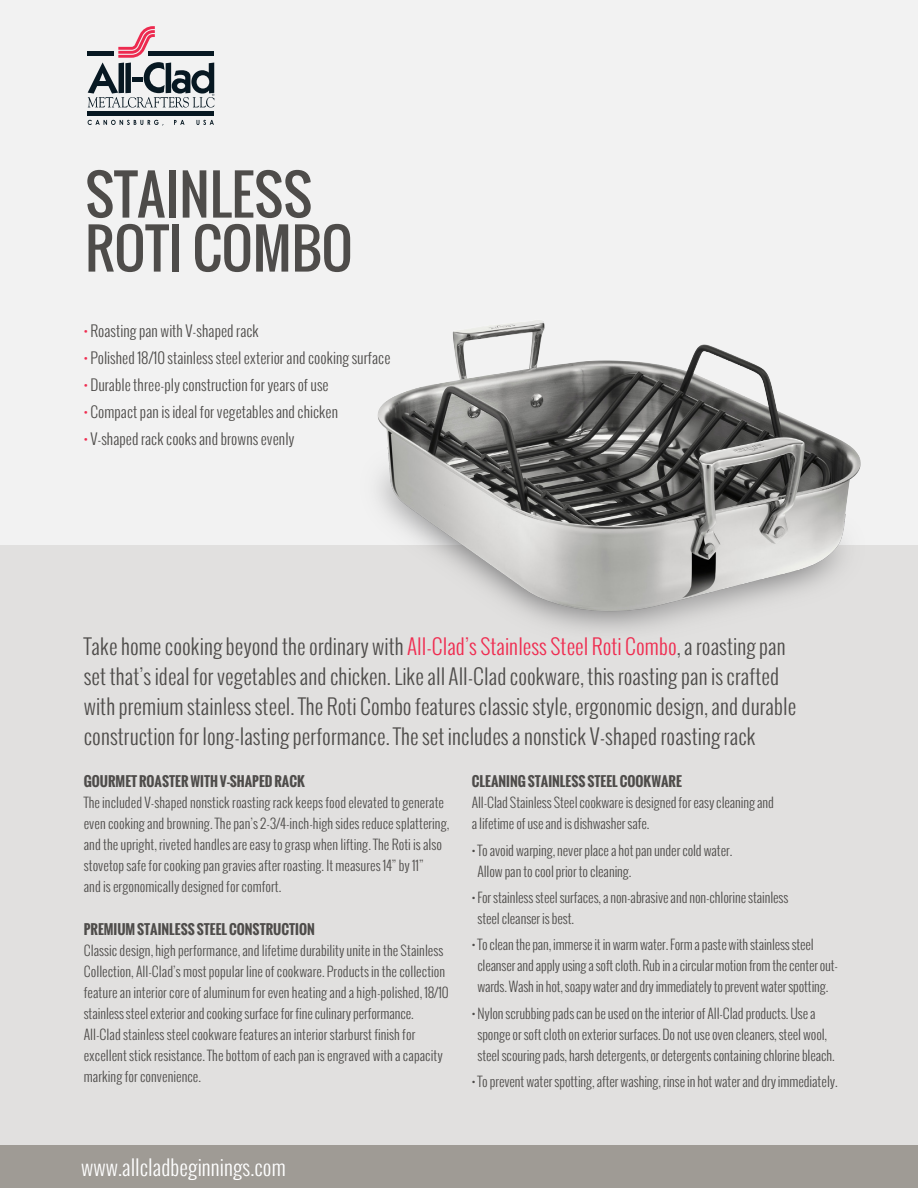
<style>
.page{position:relative;width:918px;height:1188px;background:#f2f2f2}
.page>*{position:absolute;margin:0;border:0;box-sizing:border-box;transform-origin:0 0}
.t1{font:54px/54px "Oswald";color:#4e4c4a}
.t2{font:300 21px/30px "Oswald";color:#4e4c4a}
.t3{font:300 21px "Oswald";color:#fff}
.t4{font:300 15px "Oswald";color:#4e4c4a}
.t5{font:300 13.5px/21px "Oswald";letter-spacing:-.01em;color:#4e4c4a}
.t6{font:700 13.5px "Oswald";color:#4e4c4a}
.s1{color:#ef2c50}
</style>
<div class="page">
<div style="left:0;top:545px;width:918px;height:643px;background:#e1e0df"></div>
<hr style="left:88px;top:111px;width:126px;height:4px;background:#071822">
<svg style="left:88px;top:27px;width:126px;height:81px"></svg>
<svg style="left:88px;top:120px;width:75px;height:6px"></svg>
<svg style="left:174px;top:120px;width:11px;height:5px"></svg>
<svg style="left:196px;top:120px;width:18px;height:5px"></svg>
<img style="left:377px;top:320px;width:484px;height:311px">
<div style="left:0;top:1146px;width:918px;height:42px;background:#9f9b95"></div>
<p class="t1" style="left:85px;top:167px;width:269px">STAINLESS<br>ROTI COMBO</p>
<p class="t4" style="left:84px;top:321px;width:177px"><span class="s1">•</span> Roasting pan with V-shaped rack</p>
<p class="t4" style="left:84px;top:348px;width:308px"><span class="s1">•</span> Polished 18/10 stainless steel exterior and cooking surface</p>
<p class="t4" style="left:84px;top:375px;width:247px"><span class="s1">•</span> Durable three-ply construction for years of use</p>
<p class="t4" style="left:84px;top:402px;width:256px"><span class="s1">•</span> Compact pan is ideal for vegetables and chicken</p>
<p class="t4" style="left:84px;top:429px;width:212px"><span class="s1">•</span> V-shaped rack cooks and browns evenly</p>
<p class="t2" style="left:84px;top:631px;width:714px">Take home cooking beyond the ordinary with <span class="s1">All-Clad’s Stainless Steel Roti Combo</span>, a roasting pan set that’s ideal for vegetables and chicken. Like all All-Clad cookware, this roasting pan is crafted with premium stainless steel. The Roti Combo features classic style, ergonomic design, and durable construction for long-lasting performance. The set includes a nonstick V-shaped roasting rack</p>
<p class="t6" style="left:84px;top:771px;width:223px">GOURMET ROASTER WITH V-SHAPED RACK</p>
<p class="t5" style="left:84px;top:792px;width:367px">The included V-shaped nonstick roasting rack keeps food elevated to generate even cooking and browning. The pan’s 2-3/4-inch-high sides reduce splattering, and the upright, riveted handles are easy to grasp when lifting. The Roti is also stovetop safe for cooking pan gravies after roasting. It measures 14” by 11”<br>and is ergonomically designed for comfort.</p>
<p class="t6" style="left:84px;top:919px;width:233px">PREMIUM STAINLESS STEEL CONSTRUCTION</p>
<p class="t5" style="left:84px;top:940px;width:366px">Classic design, high performance, and lifetime durability unite in the Stainless Collection, All-Clad’s most popular line of cookware. Products in the collection feature an interior core of aluminum for even heating and a high-polished, 18/10 stainless steel exterior and cooking surface for fine culinary performance.</p>
<p class="t5" style="left:84px;top:1024px;width:360px">All-Clad stainless steel cookware features an interior starburst finish for excellent stick resistance. The bottom of each pan is engraved with a capacity marking for convenience.</p>
<p class="t6" style="left:472px;top:771px;width:212px">CLEANING STAINLESS STEEL COOKWARE</p>
<p class="t5" style="left:472px;top:792px;width:304px">All-Clad Stainless Steel cookware is designed for easy cleaning and a lifetime of use and is dishwasher safe.</p>
<p class="t5" style="left:477px;top:839px;width:256px;text-indent:-6px">• To avoid warping, never place a hot pan under cold water.<br>Allow pan to cool prior to cleaning.</p>
<p class="t5" style="left:477px;top:887px;width:313px;text-indent:-6px">• For stainless steel surfaces, a non-abrasive and non-chlorine stainless steel cleanser is best.</p>
<p class="t5" style="left:477px;top:934px;width:362px;text-indent:-6px">• To clean the pan, immerse it in warm water. Form a paste with stainless steel cleanser and apply using a soft cloth. Rub in a circular motion from the center out&shy;wards. Wash in hot, soapy water and dry immediately to prevent water spotting.</p>
<p class="t5" style="left:477px;top:1003px;width:359px;text-indent:-6px">• Nylon scrubbing pads can be used on the interior of All-Clad products. Use a sponge or soft cloth on exterior surfaces. Do not use oven cleaners, steel wool, steel scouring pads, harsh detergents, or detergents containing chlorine bleach.</p>
<p class="t5" style="left:472px;top:1071px;width:368px">• To prevent water spotting, after washing, rinse in hot water and dry immediately.</p>
<p class="t3" style="left:81px;top:1153px;width:206px">www.allcladbeginnings.com</p>
</div>
